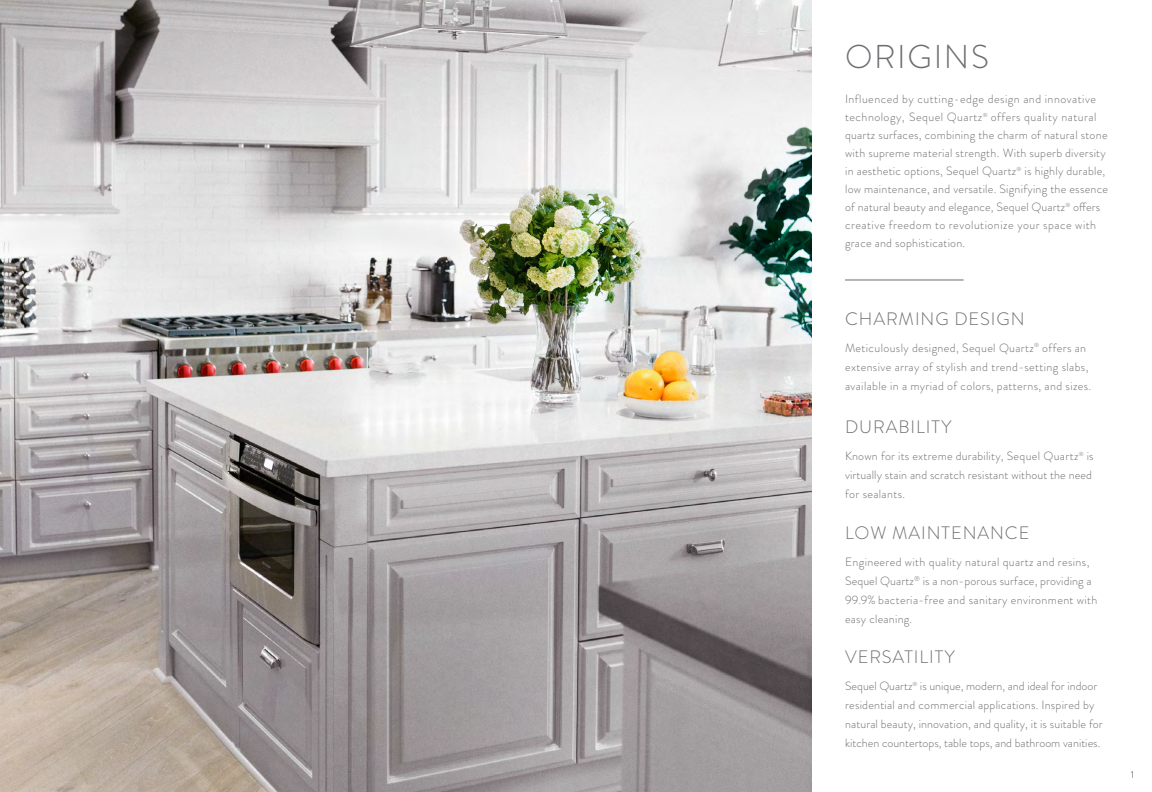
<style>
.page{position:relative;width:1152px;height:792px;background:#fff}
.page>*{position:absolute;margin:0;border:0;box-sizing:border-box;transform-origin:0 0}
.t1{font:300 33px "Brandon Grotesque";letter-spacing:.05em;color:#6d6e71}
.t2{font:300 18px "Brandon Grotesque";letter-spacing:.05em;color:#6d6e71}
.t3{font:300 12px/19px "Brandon Grotesque";letter-spacing:.02em;color:#6d6e71}
.t4{font:300 10px "Brandon Grotesque";color:#414042}
</style>
<div class="page">
<img style="left:0;top:0;width:812px;height:792px">
<hr style="left:845px;top:279px;width:119px;height:2px;background:#b1b4b6">
<h1 class="t1" style="left:845px;top:34px;width:145px">ORIGINS</h1>
<p class="t3" style="left:845px;top:90px;width:264px;line-height:18px">Influenced by cutting-edge design and innovative technology, Sequel Quartz<sup>®</sup> offers quality natural quartz surfaces, combining the charm of natural stone with supreme material strength. With superb diversity in aesthetic options, Sequel Quartz<sup>®</sup> is highly durable, low maintenance, and versatile. Signifying the essence of natural beauty and elegance, Sequel Quartz<sup>®</sup> offers creative freedom to revolutionize your space with grace and sophistication.</p>
<h2 class="t2" style="left:845px;top:306px;width:181px">CHARMING DESIGN</h2>
<p class="t3" style="left:845px;top:338px;width:248px">Meticulously designed, Sequel Quartz<sup>®</sup> offers an extensive array of stylish and trend-setting slabs, available in a myriad of colors, patterns, and sizes.</p>
<h2 class="t2" style="left:845px;top:414px;width:108px">DURABILITY</h2>
<p class="t3" style="left:845px;top:446px;width:250px">Known for its extreme durability, Sequel Quartz<sup>®</sup> is virtually stain and scratch resistant without the need for sealants.</p>
<h2 class="t2" style="left:845px;top:520px;width:186px">LOW MAINTENANCE</h2>
<p class="t3" style="left:845px;top:552px;width:254px">Engineered with quality natural quartz and resins, Sequel Quartz<sup>®</sup> is a non-porous surface, providing a 99.9% bacteria-free and sanitary environment with easy cleaning.</p>
<h2 class="t2" style="left:845px;top:645px;width:111px">VERSATILITY</h2>
<p class="t3" style="left:845px;top:677px;width:259px">Sequel Quartz<sup>®</sup> is unique, modern, and ideal for indoor residential and commercial applications. Inspired by natural beauty, innovation, and quality, it is suitable for kitchen countertops, table tops, and bathroom vanities.</p>
<p class="t4" style="left:1131px;top:767px;width:5px">1</p>
</div>
